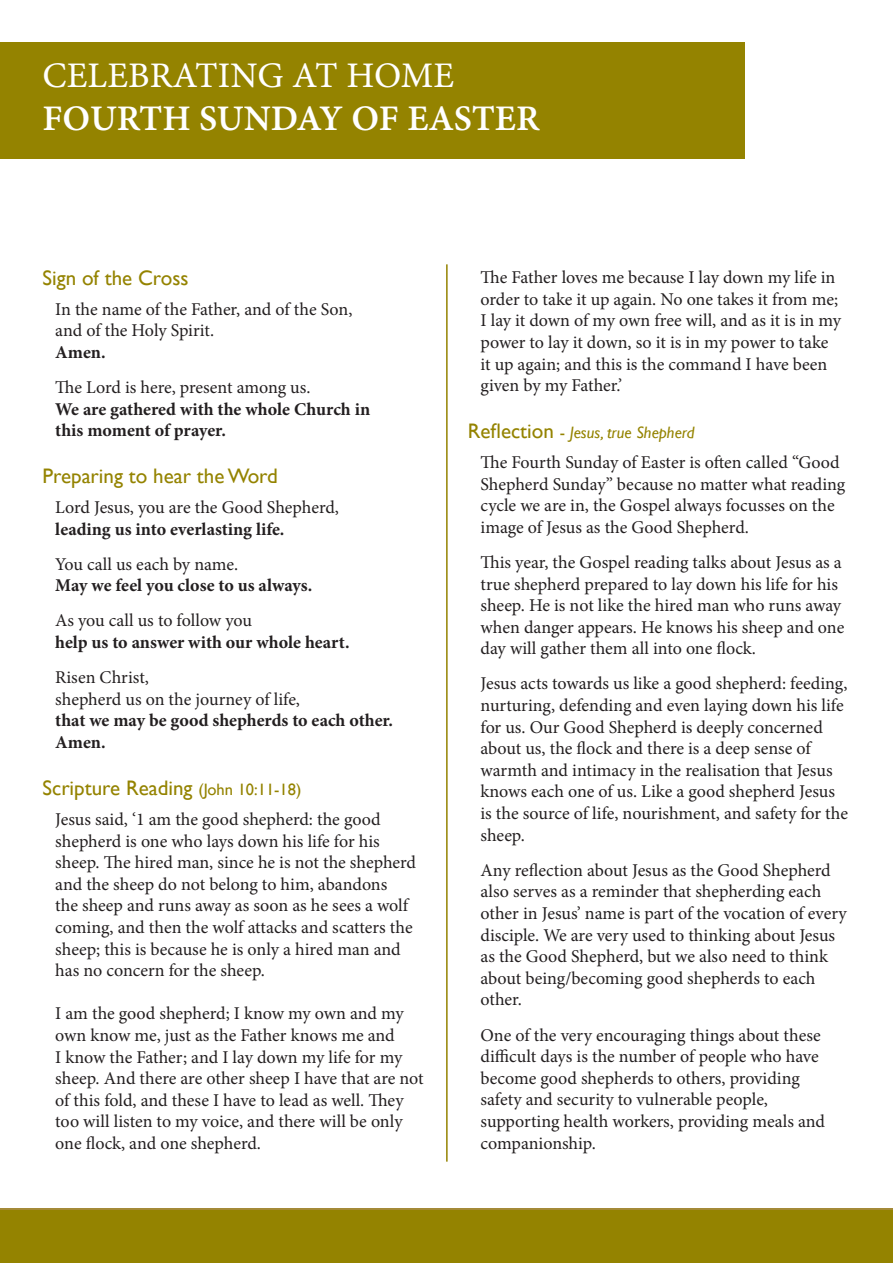
<style>
.page{position:relative;width:893px;height:1263px;background:#fff}
.page>*{position:absolute;margin:0;border:0;box-sizing:border-box;transform-origin:0 0}
.Reverse_Subhead{font:36px "Minion Pro Semibold Capt";letter-spacing:-.005em;color:#fff}
.Reverse_Heading{font:36px "Minion Pro Capt";color:#fff}
.Small_Heads{font:21px "Gill Sans";color:#948300}
.Indented_basic{font:18px/21.6px "Minion Pro";letter-spacing:-.005em;color:#231f20}
.Indented_basic-2{font:700 18px "Minion Pro";color:#231f20}
.Small_Heads-2{font:italic 16.5px "Gill Sans";color:#948300}
.s1{font-size:16.5px}
.s2{font-style:normal;font-size:21px}
.s3{font-style:normal}
</style>
<div class="page">
<hr style="left:446px;top:264px;width:2px;height:897px;background:#948300">
<div style="left:0;top:1208px;width:893px;height:55px;background:#948300"></div>
<div style="left:0;top:43px;width:744px;height:116px;background:#948300"></div>
<p class="Reverse_Heading" style="left:43px;top:51px;width:413px">CELEBRATING AT HOME</p>
<p class="Reverse_Subhead" style="left:43px;top:93px;width:499px">FOURTH SUNDAY OF EASTER</p>
<p class="Small_Heads" style="left:43px;top:265px;width:148px">Sign of the Cross</p>
<p class="Indented_basic" style="left:55px;top:298px;width:299px">In the name of the Father, and of the Son,</p>
<p class="Indented_basic" style="left:55px;top:320px;width:160px">and of the Holy Spirit.</p>
<p class="Indented_basic-2" style="left:55px;top:339px;width:52px">Amen.</p>
<p class="Indented_basic" style="left:55px;top:376px;width:257px">The Lord is here, present among us.</p>
<p class="Indented_basic-2" style="left:55px;top:396px;width:316px">We are gathered with the whole Church in</p>
<p class="Indented_basic-2" style="left:55px;top:418px;width:172px">this moment of prayer.</p>
<p class="Small_Heads" style="left:43px;top:464px;width:237px">Preparing to hear the Word</p>
<p class="Indented_basic" style="left:55px;top:497px;width:285px">Lord Jesus, you are the Good Shepherd,</p>
<p class="Indented_basic-2" style="left:55px;top:516px;width:231px">leading us into everlasting life.</p>
<p class="Indented_basic" style="left:55px;top:553px;width:184px">You call us each by name.</p>
<p class="Indented_basic-2" style="left:55px;top:573px;width:258px">May we feel you close to us always.</p>
<p class="Indented_basic" style="left:55px;top:610px;width:198px">As you call us to follow you</p>
<p class="Indented_basic-2" style="left:55px;top:630px;width:296px">help us to answer with our whole heart.</p>
<p class="Indented_basic" style="left:55px;top:667px;width:95px">Risen Christ,</p>
<p class="Indented_basic" style="left:55px;top:688px;width:246px">shepherd us on the journey of life,</p>
<p class="Indented_basic-2" style="left:55px;top:708px;width:339px">that we may be good shepherds to each other.</p>
<p class="Indented_basic-2" style="left:55px;top:729px;width:52px">Amen.</p>
<p class="Small_Heads" style="left:43px;top:775px;width:260px">Scripture Reading <span class="s1">(John 10:11-18)</span></p>
<p class="Indented_basic" style="left:55px;top:808px;width:362px">Jesus said, ‘1 am the good shepherd: the good shepherd is one who lays down his life for his sheep. The hired man, since he is not the shepherd and the sheep do not belong to him, abandons<br>the sheep and runs away as soon as he sees a wolf coming, and then the wolf attacks and scatters the sheep; this is because he is only a hired man and has no concern for the sheep.</p>
<p class="Indented_basic" style="left:55px;top:1003px;width:370px">I am the good shepherd; I know my own and my own know me, just as the Father knows me and<br>I know the Father; and I lay down my life for my sheep. And there are other sheep I have that are not of this fold, and these I have to lead as well. They too will listen to my voice, and there will be only one flock, and one shepherd.</p>
<p class="Indented_basic" style="left:480px;top:267px;width:362px">The Father loves me because I lay down my life in order to take it up again. No one takes it from me; I lay it down of my own free will, and as it is in my power to lay it down, so it is in my power to take it up again; and this is the command I have been given by my Father.’</p>
<p class="Small_Heads-2" style="left:468px;top:423px;width:228px"><span class="s2">Reflection</span> <span class="s3">-</span> Jesus, true Shepherd</p>
<p class="Indented_basic" style="left:480px;top:452px;width:366px">The Fourth Sunday of Easter is often called “Good Shepherd Sunday” because no matter what reading cycle we are in, the Gospel always focusses on the image of Jesus as the Good Shepherd.</p>
<p class="Indented_basic" style="left:480px;top:551px;width:365px">This year, the Gospel reading talks about Jesus as a true shepherd prepared to lay down his life for his sheep. He is not like the hired man who runs away when danger appears. He knows his sheep and one day will gather them all into one flock.</p>
<p class="Indented_basic" style="left:480px;top:673px;width:369px">Jesus acts towards us like a good shepherd: feeding, nurturing, defending and even laying down his life for us. Our Good Shepherd is deeply concerned about us, the flock and there is a deep sense of warmth and intimacy in the realisation that Jesus knows each one of us. Like a good shepherd Jesus is the source of life, nourishment, and safety for the sheep.</p>
<p class="Indented_basic" style="left:480px;top:859px;width:368px">Any reflection about Jesus as the Good Shepherd also serves as a reminder that shepherding each other in Jesus’ name is part of the vocation of every disciple. We are very used to thinking about Jesus as the Good Shepherd, but we also need to think about being/becoming good shepherds to each other.</p>
<p class="Indented_basic" style="left:480px;top:1024px;width:346px">One of the very encouraging things about these difficult days is the number of people who have become good shepherds to others, providing safety and security to vulnerable people, supporting health workers, providing meals and companionship.</p>
</div>
